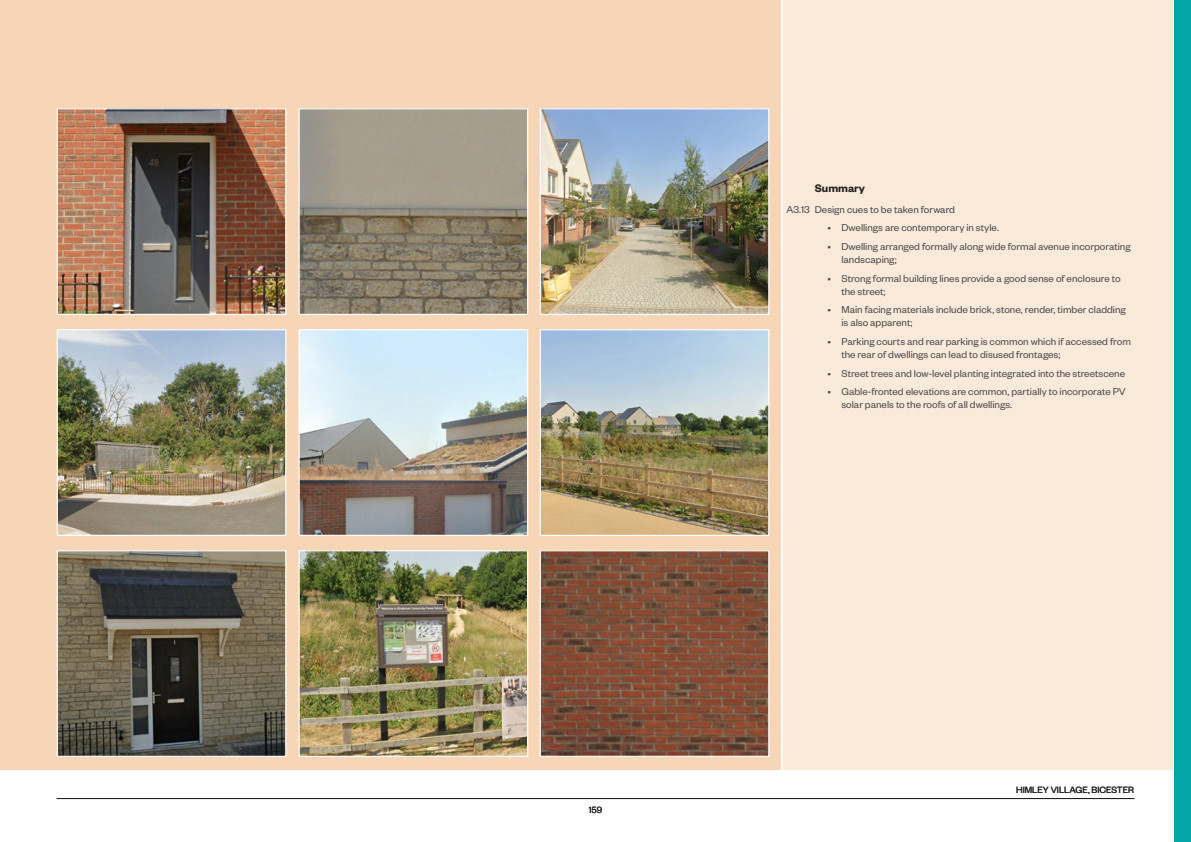
<style>
.page{position:relative;width:1191px;height:842px;background:#fff}
.page>*{position:absolute;margin:0;border:0;box-sizing:border-box;transform-origin:0 0}
.Sub_Header{font:600 12px "Founders Grotesk";color:#231f20}
.t1{font:11px/13px "Founders Grotesk";color:#4b4c4d}
.t2{font:10px "Founders Grotesk";color:#231f20}
</style>
<div class="page">
<div style="left:0;top:0;width:781px;height:770px;background:#f6d6b6"></div>
<div style="left:781px;top:0;width:392px;height:771px;background:#faeada"></div>
<img style="left:59px;top:331px;width:225px;height:203px">
<div style="left:57px;top:329px;width:229px;height:207px;border:1px solid #fff"></div>
<img style="left:59px;top:110px;width:225px;height:203px">
<div style="left:57px;top:108px;width:229px;height:207px;border:1px solid #fff"></div>
<img style="left:542px;top:331px;width:225px;height:203px">
<div style="left:540px;top:329px;width:229px;height:207px;border:1px solid #fff"></div>
<img style="left:542px;top:110px;width:225px;height:203px">
<div style="left:540px;top:108px;width:229px;height:207px;border:1px solid #fff"></div>
<img style="left:300px;top:331px;width:226px;height:203px">
<div style="left:298px;top:329px;width:230px;height:207px;border:1px solid #fff"></div>
<img style="left:300px;top:110px;width:226px;height:203px">
<div style="left:298px;top:108px;width:230px;height:207px;border:1px solid #fff"></div>
<img style="left:59px;top:552px;width:225px;height:203px">
<div style="left:57px;top:550px;width:229px;height:207px;border:1px solid #fff"></div>
<img style="left:542px;top:552px;width:225px;height:203px">
<div style="left:540px;top:550px;width:229px;height:207px;border:1px solid #fff"></div>
<img style="left:300px;top:552px;width:226px;height:203px">
<div style="left:298px;top:550px;width:230px;height:207px;border:1px solid #fff"></div>
<div style="left:1174px;top:0;width:17px;height:842px;background:#03a6a6"></div>
<hr style="left:57px;top:798px;width:1077px;height:1px;background:#231f20">
<p class="t2" style="left:588px;top:803px;width:15px">159</p>
<p class="Sub_Header" style="left:814px;top:180px;width:52px">Summary</p>
<p class="t1" style="left:786px;top:202px;width:170px">A3.13 Design cues to be taken forward</p>
<p class="t1" style="left:827px;top:221px;width:173px">• Dwellings are contemporary in style.</p>
<p class="t1" style="left:841px;top:239px;width:291px;text-indent:-14px">• Dwelling arranged formally along wide formal avenue incorporating landscaping;</p>
<p class="t1" style="left:841px;top:271px;width:281px;text-indent:-14px">• Strong formal building lines provide a good sense of enclosure to the street;</p>
<p class="t1" style="left:841px;top:303px;width:286px;text-indent:-14px">• Main facing materials include brick, stone, render, timber cladding is also apparent;</p>
<p class="t1" style="left:841px;top:334px;width:291px;text-indent:-14px">• Parking courts and rear parking is common which if accessed from the rear of dwellings can lead to disused frontages;</p>
<p class="t1" style="left:827px;top:366px;width:299px">• Street trees and low-level planting integrated into the streetscene</p>
<p class="t1" style="left:841px;top:385px;width:286px;text-indent:-14px">• Gable-fronted elevations are common, partially to incorporate PV solar panels to the roofs of all dwellings.</p>
<p class="t2" style="left:1016px;top:783px;width:120px">HIMLEY VILLAGE, BICESTER</p>
</div>
